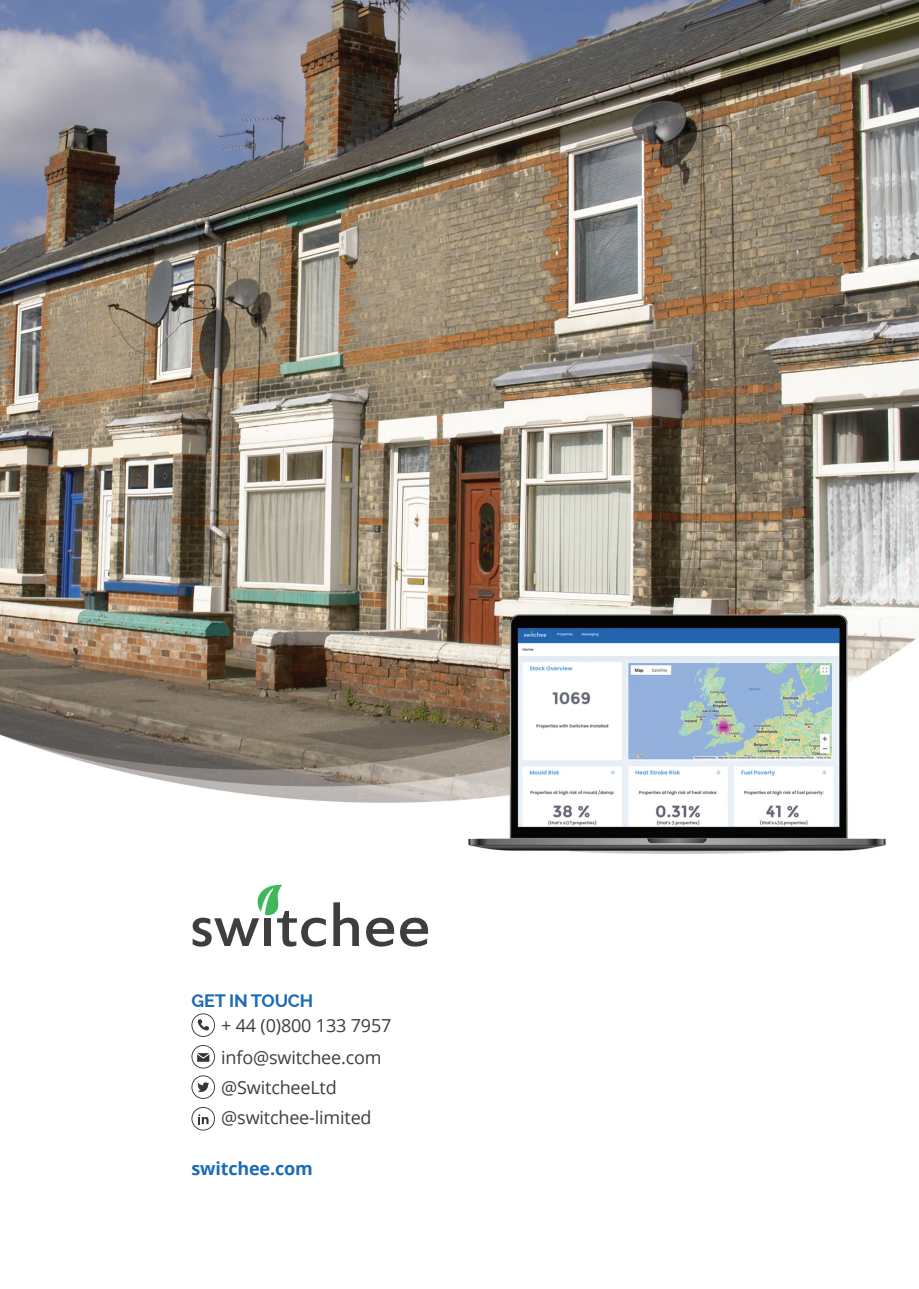
<style>
.page{position:relative;width:919px;height:1289px;background:#fff}
.page>*{position:absolute;margin:0;border:0;box-sizing:border-box;transform-origin:0 0}
.t1{font:18px "Open Sans";letter-spacing:-.01em;color:#3e3e3f}
.t2{font:700 18px "Open Sans";letter-spacing:-.01em;color:#1b6bb5}
.t3{font:700 18px "Raleway";letter-spacing:-.01em;color:#1b6bb5}
</style>
<div class="page">
<img style="left:0;top:0;width:918px;height:854px">
<svg style="left:333px;top:902px;width:26px;height:44px"></svg>
<svg style="left:366px;top:917px;width:28px;height:29px"></svg>
<svg style="left:400px;top:917px;width:28px;height:29px"></svg>
<svg style="left:193px;top:884px;width:133px;height:62px"></svg>
<svg style="left:191px;top:1013px;width:24px;height:23px"></svg>
<svg style="left:191px;top:1045px;width:24px;height:23px"></svg>
<svg style="left:191px;top:1075px;width:24px;height:23px"></svg>
<svg style="left:191px;top:1107px;width:24px;height:23px"></svg>
<p class="t3" style="left:191px;top:989px;width:123px">GET IN TOUCH</p>
<p class="t1" style="left:221px;top:1013px;width:172px">+ 44 (0)800 133 7957</p>
<p class="t1" style="left:221px;top:1044px;width:162px">info@switchee.com</p>
<p class="t1" style="left:221px;top:1074px;width:117px">@SwitcheeLtd</p>
<p class="t1" style="left:221px;top:1104px;width:152px">@switchee-limited</p>
<p class="t2" style="left:191px;top:1155px;width:123px">switchee.com</p>
</div>
